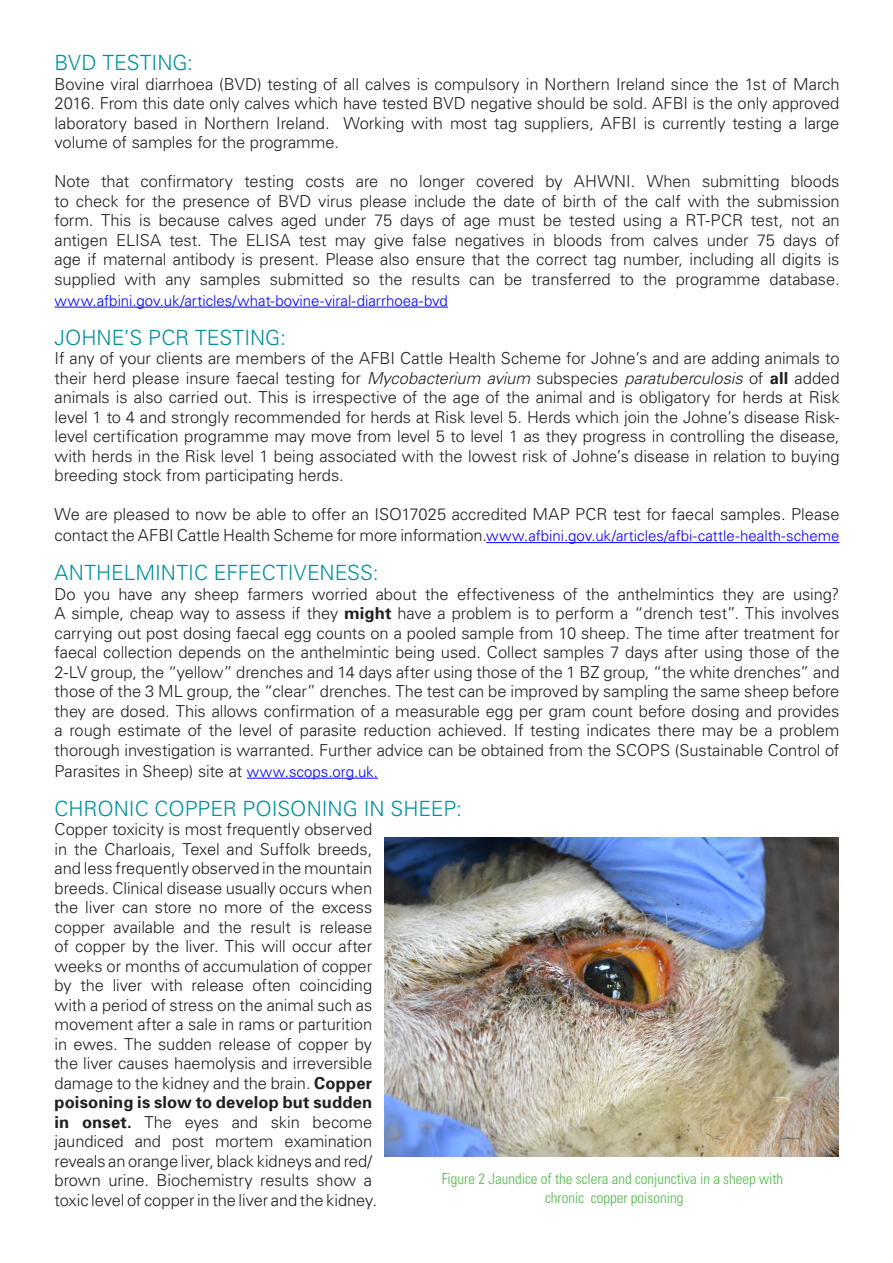
<style>
.page{position:relative;width:893px;height:1263px;background:#fff}
.page>*{position:absolute;margin:0;border:0;box-sizing:border-box;transform-origin:0 0}
.Headings{font:300 21px "Univers";color:#00919f}
.t1{font:300 16.5px/19.5px "Univers";letter-spacing:-.005em;color:#231f20;text-align:justify}
.t2{font:300 15px "Univers";color:#00f}
.t3{font:300 condensed 15px "Univers";color:#51b948}
.s1{font-style:italic}
.s2{font-weight:700}
.s3{font-size:16.5px;color:#231f20}
.s4{font-size:15px;color:#00f}
</style>
<div class="page">
<hr style="left:55px;top:307px;width:393px;height:1px;background:#00f">
<hr style="left:486px;top:542px;width:353px;height:1px;background:#00f">
<hr style="left:247px;top:778px;width:131px;height:1px;background:#00f">
<img style="left:385px;top:838px;width:454px;height:319px">
<p class="Headings" style="left:55px;top:50px;width:140px">BVD TESTING:</p>
<p class="t1" style="left:55px;top:74px;width:786px">Bovine viral diarrhoea (BVD) testing of all calves is compulsory in Northern Ireland since the 1st of March 2016. From this date only calves which have tested BVD negative should be sold. AFBI is the only approved laboratory based in Northern Ireland. Working with most tag suppliers, AFBI is currently testing a large volume of samples for the programme.</p>
<p class="t1" style="left:55px;top:171px;width:787px">Note that confirmatory testing costs are no longer covered by AHWNI. When submitting bloods to check for the presence of BVD virus please include the date of birth of the calf with the submission form. This is because calves aged under 75 days of age must be tested using a RT-PCR test, not an antigen ELISA test. The ELISA test may give false negatives in bloods from calves under 75 days of age if maternal antibody is present. Please also ensure that the correct tag number, including all digits is supplied with any samples submitted so the results can be transferred to the programme database.</p>
<p class="t2" style="left:55px;top:291px;width:395px">www.afbini.gov.uk/articles/what-bovine-viral-diarrhoea-bvd</p>
<p class="Headings" style="left:55px;top:325px;width:233px">JOHNE’S PCR TESTING:</p>
<p class="t1" style="left:55px;top:348px;width:787px">If any of your clients are members of the AFBI Cattle Health Scheme for Johne’s and are adding animals to their herd please insure faecal testing for <span class="s1">Mycobacterium avium</span> subspecies <span class="s1">paratuberculosis</span> of <span class="s2">all</span> added animals is also carried out. This is irrespective of the age of the animal and is obligatory for herds at Risk level 1 to 4 and strongly recommended for herds at Risk level 5. Herds which join the Johne’s disease Risk&shy;level certification programme may move from level 5 to level 1 as they progress in controlling the disease, with herds in the Risk level 1 being associated with the lowest risk of Johne’s disease in relation to buying breeding stock from participating herds.</p>
<p class="t1" style="left:55px;top:504px;width:786px">We are pleased to now be able to offer an ISO17025 accredited MAP PCR test for faecal samples. Please</p>
<p class="t2" style="left:55px;top:527px;width:786px"><span class="s3">contact the AFBI Cattle Health Scheme for more information.</span>www.afbini.gov.uk/articles/afbi-cattle-health-scheme</p>
<p class="Headings" style="left:55px;top:560px;width:325px">ANTHELMINTIC EFFECTIVENESS:</p>
<p class="t1" style="left:55px;top:584px;width:787px">Do you have any sheep farmers worried about the effectiveness of the anthelmintics they are using?<br>A simple, cheap way to assess if they <span class="s2">might</span> have a problem is to perform a “drench test”. This involves carrying out post dosing faecal egg counts on a pooled sample from 10 sheep. The time after treatment for faecal collection depends on the anthelmintic being used. Collect samples 7 days after using those of the 2-LV group, the “yellow” drenches and 14 days after using those of the 1 BZ group, “the white drenches” and those of the 3 ML group, the “clear” drenches. The test can be improved by sampling the same sheep before they are dosed. This allows confirmation of a measurable egg per gram count before dosing and provides a rough estimate of the level of parasite reduction achieved. If testing indicates there may be a problem thorough investigation is warranted. Further advice can be obtained from the SCOPS (Sustainable Control of</p>
<p class="t1" style="left:55px;top:761px;width:325px">Parasites in Sheep) site at <span class="s4">www.scops.org.uk.</span></p>
<p class="Headings" style="left:55px;top:796px;width:409px">CHRONIC COPPER POISONING IN SHEEP:</p>
<p class="t1" style="left:55px;top:819px;width:324px;text-align:left">Copper toxicity is most frequently observed in the Charloais, Texel and Suffolk breeds, and less frequently observed in the mountain breeds. Clinical disease usually occurs when the liver can store no more of the excess copper available and the result is release of copper by the liver. This will occur after weeks or months of accumulation of copper by the liver with release often coinciding with a period of stress on the animal such as movement after a sale in rams or parturition in ewes. The sudden release of copper by the liver causes haemolysis and irreversible damage to the kidney and the brain. <span class="s2">Copper poisoning is slow to develop but sudden in onset.</span> The eyes and skin become jaundiced and post mortem examination reveals an orange liver, black kidneys and red/ brown urine. Biochemistry results show a toxic level of copper in the liver and the kidney.</p>
<p class="t3" style="left:442px;top:1169px;width:343px">Figure 2 Jaundice of the sclera and conjunctiva in a sheep with</p>
<p class="t3" style="left:545px;top:1189px;width:140px">chronic copper poisoning</p>
</div>
